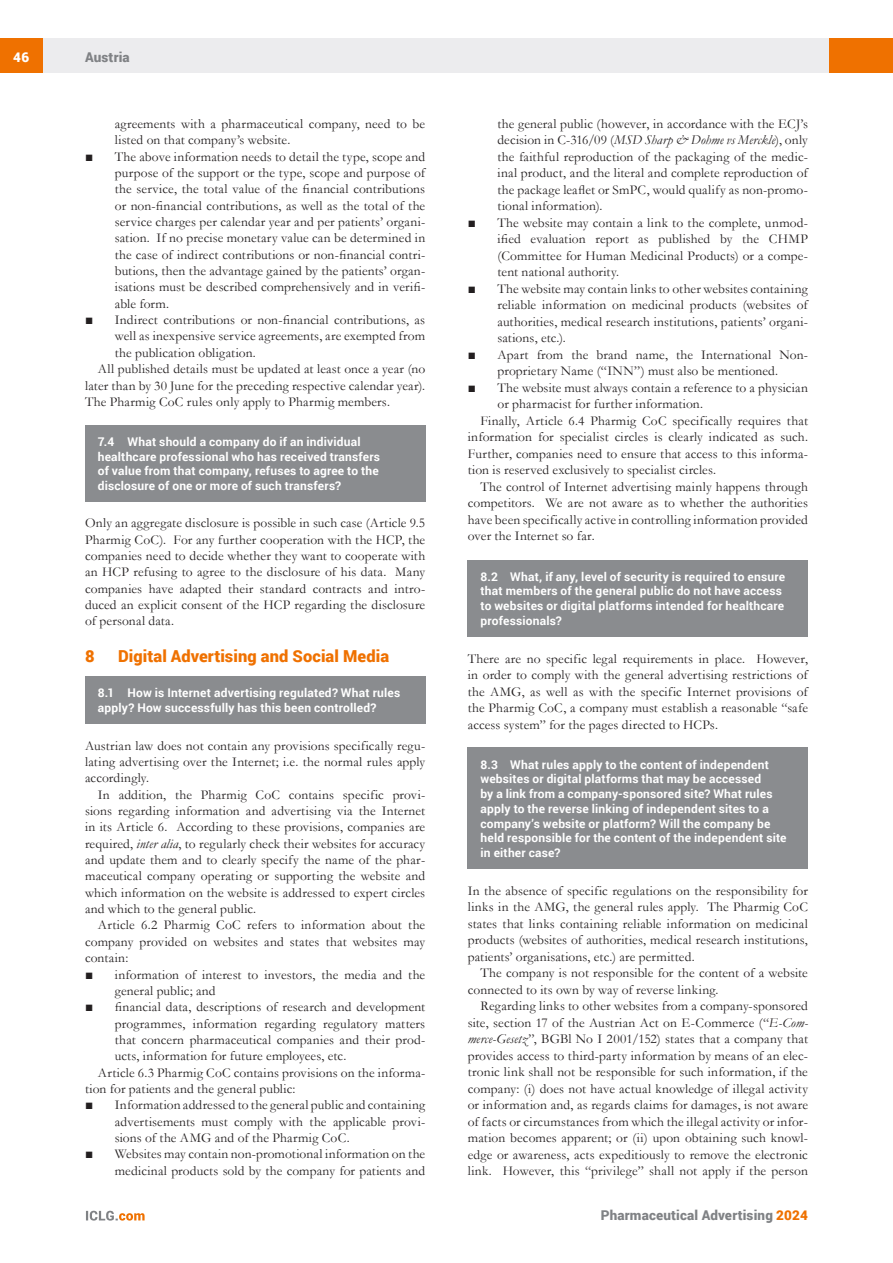
<style>
.page{position:relative;width:893px;height:1263px;background:#fff}
.page>*{position:absolute;margin:0;border:0;box-sizing:border-box;transform-origin:0 0}
.t1{font:900 16.5px "Roboto";letter-spacing:.005em;color:#ef7100}
.t2{font:13.5px/16.5px "Garamond";letter-spacing:.01em;color:#231f20;text-align:justify}
.t3{font:900 13.5px "Roboto";letter-spacing:.015em;color:#808285}
.t4{font:900 13.5px "Roboto";color:#fff}
.t5{font:700 12px/14.7px "Roboto";letter-spacing:.015em;color:#fff}
.s1{font-style:italic}
.s2{color:#ef7100}
</style>
<div class="page">
<div style="left:43px;top:38px;width:786px;height:34px;background:#ececee"></div>
<div style="left:0;top:38px;width:43px;height:34px;background:#ef7100"></div>
<div style="left:829px;top:38px;width:64px;height:34px;background:#ef7100"></div>
<svg style="left:86px;top:1211px;width:59px;height:9px"></svg>
<div style="left:468px;top:560px;width:340px;height:76px;background:#8a8c8f"></div>
<div style="left:468px;top:748px;width:340px;height:121px;background:#8a8c8f"></div>
<div style="left:85px;top:425px;width:340px;height:76px;background:#8a8c8f"></div>
<div style="left:85px;top:676px;width:340px;height:48px;background:#8a8c8f"></div>
<p class="t4" style="left:13px;top:48px;width:17px">46</p>
<p class="t3" style="left:85px;top:48px;width:46px">Austria</p>
<p class="t2" style="left:115px;top:115px;width:312px">agreements with a pharmaceutical company, need to be listed on that company’s website.</p>
<p class="t2" style="left:115px;top:148px;width:312px;text-indent:-30px">■ The above information needs to detail the type, scope and purpose of the support or the type, scope and purpose of the service, the total value of the financial contributions or non-financial contributions, as well as the total of the service charges per calendar year and per patients’ organi&shy;sation. If no precise monetary value can be determined in the case of indirect contributions or non-financial contri&shy;butions, then the advantage gained by the patients’ organ&shy;isations must be described comprehensively and in verifi&shy;able form.</p>
<p class="t2" style="left:85px;top:311px;width:342px">■ Indirect contributions or non-financial contributions, as</p>
<p class="t2" style="left:115px;top:328px;width:312px">well as inexpensive service agreements, are exempted from</p>
<p class="t2" style="left:115px;top:344px;width:142px">the publication obligation.</p>
<p class="t2" style="left:98px;top:360px;width:329px">All published details must be updated at least once a year (no</p>
<p class="t2" style="left:85px;top:377px;width:342px">later than by 30 June for the preceding respective calendar year).</p>
<p class="t2" style="left:85px;top:393px;width:306px">The Pharmig CoC rules only apply to Pharmig members.</p>
<p class="t5" style="left:98px;top:434px;width:284px">7.4 What should a company do if an individual healthcare professional who has received transfers of value from that company, refuses to agree to the disclosure of one or more of such transfers?</p>
<p class="t2" style="left:85px;top:514px;width:342px">Only an aggregate disclosure is possible in such case (Article 9.5<br>Pharmig CoC). For any further cooperation with the HCP, the companies need to decide whether they want to cooperate with an HCP refusing to agree to the disclosure of his data. Many companies have adapted their standard contracts and intro&shy;duced an explicit consent of the HCP regarding the disclosure of personal data.</p>
<p class="t1" style="left:85px;top:644px;width:11px">8</p>
<p class="t1" style="left:118px;top:644px;width:273px">Digital Advertising and Social Media</p>
<p class="t5" style="left:98px;top:685px;width:304px">8.1 How is Internet advertising regulated? What rules apply? How successfully has this been controlled?</p>
<p class="t2" style="left:85px;top:737px;width:342px">Austrian law does not contain any provisions specifically regu&shy;lating advertising over the Internet; i.e. the normal rules apply accordingly.</p>
<p class="t2" style="left:85px;top:786px;width:342px;text-indent:13px">In addition, the Pharmig CoC contains specific provi&shy;sions regarding information and advertising via the Internet in its Article 6. According to these provisions, companies are required, <span class="s1">inter alia</span>, to regularly check their websites for accuracy and update them and to clearly specify the name of the phar&shy;maceutical company operating or supporting the website and which information on the website is addressed to expert circles and which to the general public.</p>
<p class="t2" style="left:85px;top:917px;width:342px;text-indent:13px">Article 6.2 Pharmig CoC refers to information about the company provided on websites and states that websites may contain:</p>
<p class="t2" style="left:115px;top:966px;width:312px;text-indent:-30px">■ information of interest to investors, the media and the general public; and</p>
<p class="t2" style="left:85px;top:998px;width:342px">■ financial data, descriptions of research and development</p>
<p class="t2" style="left:115px;top:1015px;width:312px">programmes, information regarding regulatory matters</p>
<p class="t2" style="left:115px;top:1031px;width:312px">that concern pharmaceutical companies and their prod-</p>
<p class="t2" style="left:115px;top:1047px;width:233px">ucts, information for future employees, etc.</p>
<p class="t2" style="left:98px;top:1064px;width:329px">Article 6.3 Pharmig CoC contains provisions on the informa-</p>
<p class="t2" style="left:85px;top:1080px;width:212px">tion for patients and the general public:</p>
<p class="t2" style="left:115px;top:1096px;width:312px;text-indent:-30px">■ Information addressed to the general public and containing advertisements must comply with the applicable provi&shy;sions of the AMG and of the Pharmig CoC.</p>
<p class="t2" style="left:85px;top:1146px;width:342px;text-align:right">■ Websites may contain non-promotional information on the medicinal products sold by the company for patients and</p>
<p class="t2" style="left:497px;top:115px;width:312px">the general public (however, in accordance with the ECJ’s decision in C-316/09 (<span class="s1">MSD Sharp &amp; Dohme vs Merckle</span>), only the faithful reproduction of the packaging of the medic&shy;inal product, and the literal and complete reproduction of the package leaflet or SmPC, would qualify as non-promo&shy;tional information).</p>
<p class="t2" style="left:497px;top:214px;width:312px;text-indent:-30px">■ The website may contain a link to the complete, unmod&shy;ified evaluation report as published by the CHMP (Committee for Human Medicinal Products) or a compe&shy;tent national authority.</p>
<p class="t2" style="left:497px;top:280px;width:312px;text-indent:-30px">■ The website may contain links to other websites containing reliable information on medicinal products (websites of authorities, medical research institutions, patients’ organi&shy;sations, etc.).</p>
<p class="t2" style="left:468px;top:346px;width:342px;text-align:center">■ Apart from the brand name, the International Non&shy;proprietary Name (“INN”) must also be mentioned.</p>
<p class="t2" style="left:468px;top:379px;width:342px">■ The website must always contain a reference to a physician</p>
<p class="t2" style="left:497px;top:396px;width:207px">or pharmacist for further information.</p>
<p class="t2" style="left:480px;top:412px;width:329px">Finally, Article 6.4 Pharmig CoC specifically requires that</p>
<p class="t2" style="left:468px;top:429px;width:342px">information for specialist circles is clearly indicated as such.</p>
<p class="t2" style="left:468px;top:445px;width:342px">Further, companies need to ensure that access to this informa-</p>
<p class="t2" style="left:468px;top:462px;width:250px">tion is reserved exclusively to specialist circles.</p>
<p class="t2" style="left:480px;top:478px;width:329px">The control of Internet advertising mainly happens through</p>
<p class="t2" style="left:468px;top:495px;width:342px">competitors. We are not aware as to whether the authorities</p>
<p class="t2" style="left:468px;top:511px;width:342px">have been specifically active in controlling information provided</p>
<p class="t2" style="left:468px;top:528px;width:128px">over the Internet so far.</p>
<p class="t5" style="left:480px;top:569px;width:306px">8.2 What, if any, level of security is required to ensure that members of the general public do not have access to websites or digital platforms intended for healthcare professionals?</p>
<p class="t2" style="left:468px;top:650px;width:342px">There are no specific legal requirements in place. However, in order to comply with the general advertising restrictions of the AMG, as well as with the specific Internet provisions of the Pharmig CoC, a company must establish a reasonable “safe access system” for the pages directed to HCPs.</p>
<p class="t5" style="left:480px;top:757px;width:308px">8.3 What rules apply to the content of independent websites or digital platforms that may be accessed<br>by a link from a company-sponsored site? What rules apply to the reverse linking of independent sites to a company’s website or platform? Will the company be held responsible for the content of the independent site in either case?</p>
<p class="t2" style="left:468px;top:882px;width:342px">In the absence of specific regulations on the responsibility for links in the AMG, the general rules apply. The Pharmig CoC states that links containing reliable information on medicinal products (websites of authorities, medical research institutions, patients’ organisations, etc.) are permitted.</p>
<p class="t2" style="left:468px;top:964px;width:342px;text-indent:13px">The company is not responsible for the content of a website connected to its own by way of reverse linking.</p>
<p class="t2" style="left:468px;top:997px;width:342px;text-indent:13px">Regarding links to other websites from a company-sponsored site, section 17 of the Austrian Act on E-Commerce (“<span class="s1">E-Com&shy;merce-Gesetz</span>”, BGBl No I 2001/152) states that a company that provides access to third-party information by means of an elec&shy;tronic link shall not be responsible for such information, if the company: (i) does not have actual knowledge of illegal activity or information and, as regards claims for damages, is not aware of facts or circumstances from which the illegal activity or infor&shy;mation becomes apparent; or (ii) upon obtaining such knowl&shy;edge or awareness, acts expeditiously to remove the electronic link. However, this “privilege” shall not apply if the person</p>
<p class="t3" style="left:601px;top:1206px;width:209px">Pharmaceutical Advertising <span class="s2">2024</span></p>
</div>
